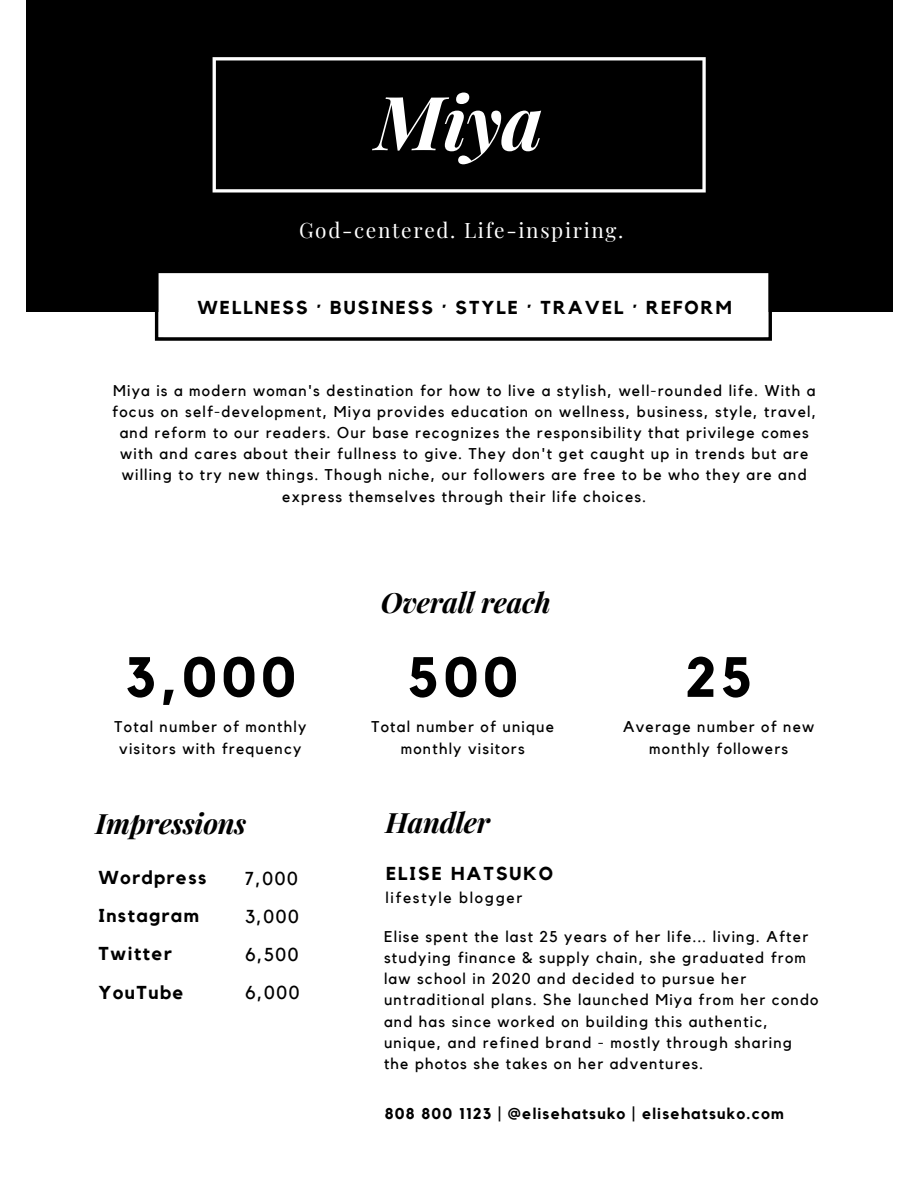
<style>
.page{position:relative;width:918px;height:1188px;background:#fff}
.page>*{position:absolute;margin:0;border:0;box-sizing:border-box;transform-origin:0 0}
.t1{font:italic 700 74.7px "Playfair Display";color:#fff}
.t2{font:700 56.1px "Kollektif";letter-spacing:.08em;color:#000}
.t3{font:italic 700 28.05px "Playfair Display";letter-spacing:-.01em;color:#000}
.t4{font:20.85px "Playfair Display";letter-spacing:.08em;color:#fff}
.t5{font:700 18.6px "Kollektif";letter-spacing:.11em;color:#000}
.t6{font:700 18.6px "Kollektif";letter-spacing:.08em;color:#000}
.t7{font:18.6px "Kollektif";letter-spacing:.08em;color:#000}
.t8{font:15.6px/21.1px "Kollektif";letter-spacing:.08em;color:#000;text-align:center}
.t9{font:700 15.6px "Kollektif";letter-spacing:.08em;color:#000}
.t10{font:15.6px "Kollektif";letter-spacing:.11em;color:#000}
</style>
<div class="page">
<div style="left:26px;top:0;width:867px;height:311px;background:#000"></div>
<svg style="left:213px;top:57px;width:493px;height:136px"></svg>
<svg style="left:155px;top:273px;width:617px;height:68px;background:#1e1e1e"></svg>
<div style="left:159px;top:273px;width:609px;height:64px;background:#fff"></div>
<p class="t1" style="left:375px;top:69px;width:169px">Miya</p>
<p class="t4" style="left:299px;top:215px;width:326px">God-centered. Life-inspiring.</p>
<p class="t5" style="left:197px;top:299px;width:536px">WELLNESS · BUSINESS · STYLE · TRAVEL · REFORM</p>
<p class="t8" style="left:112px;top:380px;width:705px">Miya is a modern woman's destination for how to live a stylish, well-rounded life. With a focus on self-development, Miya provides education on wellness, business, style, travel, and reform to our readers. Our base recognizes the responsibility that privilege comes with and cares about their fullness to give. They don't get caught up in trends but are willing to try new things. Though niche, our followers are free to be who they are and express themselves through their life choices.</p>
<p class="t2" style="left:125px;top:651px;width:172px">3,000</p>
<p class="t8" style="left:115px;top:717px;width:193px">Total number of monthly</p>
<p class="t8" style="left:119px;top:738px;width:184px">visitors with frequency</p>
<p class="t3" style="left:381px;top:583px;width:171px">Overall reach</p>
<p class="t2" style="left:407px;top:651px;width:112px">500</p>
<p class="t8" style="left:371px;top:717px;width:184px">Total number of unique</p>
<p class="t8" style="left:401px;top:738px;width:125px">monthly visitors</p>
<p class="t2" style="left:685px;top:651px;width:69px">25</p>
<p class="t8" style="left:623px;top:717px;width:193px">Average number of new</p>
<p class="t8" style="left:649px;top:738px;width:141px">monthly followers</p>
<p class="t3" style="left:95px;top:803px;width:152px">Impressions</p>
<p class="t3" style="left:385px;top:803px;width:106px">Handler</p>
<p class="t6" style="left:98px;top:869px;width:110px">Wordpress</p>
<p class="t6" style="left:98px;top:907px;width:102px">Instagram</p>
<p class="t6" style="left:98px;top:945px;width:75px">Twitter</p>
<p class="t6" style="left:98px;top:984px;width:87px">YouTube</p>
<p class="t5" style="left:386px;top:865px;width:169px">ELISE HATSUKO</p>
<p class="t10" style="left:385px;top:891px;width:139px">lifestyle blogger</p>
<p class="t7" style="left:245px;top:870px;width:54px">7,000</p>
<p class="t7" style="left:245px;top:908px;width:55px">3,000</p>
<p class="t7" style="left:245px;top:946px;width:55px">6,500</p>
<p class="t7" style="left:245px;top:984px;width:56px">6,000</p>
<p class="t8" style="left:384px;top:927px;width:436px;text-align:left">Elise spent the last 25 years of her life... living. After studying finance &amp; supply chain, she graduated from law school in 2020 and decided to pursue her untraditional plans. She launched Miya from her condo and has since worked on building this authentic, unique, and refined brand - mostly through sharing the photos she takes on her adventures.</p>
<p class="t9" style="left:385px;top:1106px;width:401px">808 800 1123 | @elisehatsuko | elisehatsuko.com</p>
</div>
